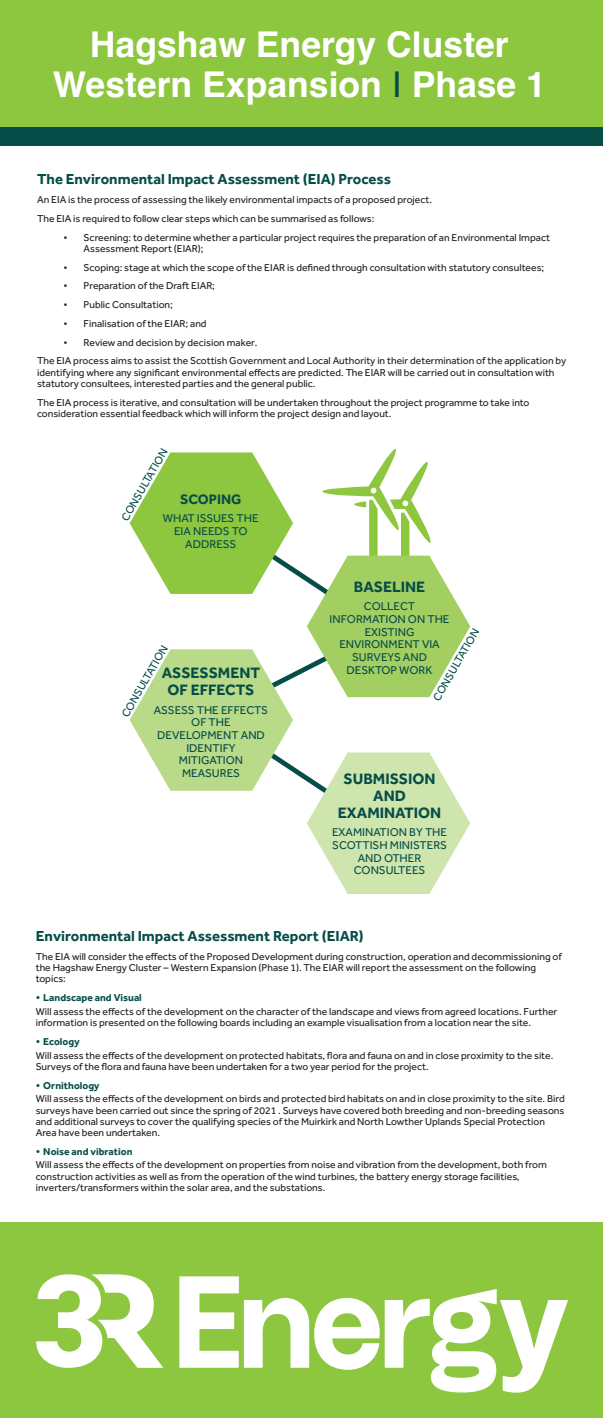
<style>
.page{position:relative;width:603px;height:1418px;background:#fff}
.page>*{position:absolute;margin:0;border:0;box-sizing:border-box;transform-origin:0 0}
.t1{font:700 35.52px/39.6px "Helvetica";color:#fff;text-align:center}
.t2{font:700 15.55px/16.9px "Effra";color:#064d48;text-align:center}
.t3{font:700 15px "Effra";color:#064d48}
.t4{font:700 14.12px "Effra";color:#064d48}
.t5{font:11.68px/12.7px "Effra";color:#064d48;text-align:center}
.t6{font:11.3px "Effra";color:#064d48}
.t7{font:10.32px/11.2px "Effra";color:#231f20}
.t8{font:700 10.32px "Effra";color:#064d48}
.s1{font-weight:400;color:#064d48}
</style>
<div class="page">
<div style="left:0;top:1222px;width:602px;height:195px;background:#8dc63f"></div>
<svg style="left:36px;top:1274px;width:127px;height:93px"></svg>
<svg style="left:179px;top:1276px;width:389px;height:116px"></svg>
<div style="left:0;top:0;width:602px;height:139px;background:#8dc63f"></div>
<div style="left:0;top:127px;width:602px;height:18px;background:#064d48"></div>
<svg style="left:129px;top:449px;width:341px;height:444px"></svg>
<h1 class="t1" style="left:53px;top:29px;width:494px">Hagshaw Energy Cluster<br>Western Expansion <span class="s1">I</span> Phase 1</h1>
<h3 class="t3" style="left:37px;top:170px;width:355px">The Environmental Impact Assessment (EIA) Process</h3>
<p class="t7" style="left:37px;top:190px;width:396px;line-height:18.8px">An EIA is the process of assessing the likely environmental impacts of a proposed project.<br>The EIA is required to follow clear steps which can be summarised as follows:</p>
<p class="t7" style="left:84px;top:231px;width:467px;text-indent:-20px">• Screening: to determine whether a particular project requires the preparation of an Environmental Impact<br>Assessment Report (EIAR);</p>
<p class="t7" style="left:63px;top:261px;width:482px">• Scoping: stage at which the scope of the EIAR is defined through consultation with statutory consultees;</p>
<p class="t7" style="left:63px;top:280px;width:153px">• Preparation of the Draft EIAR;</p>
<p class="t7" style="left:63px;top:299px;width:111px">• Public Consultation;</p>
<p class="t7" style="left:63px;top:318px;width:145px">• Finalisation of the EIAR; and</p>
<p class="t7" style="left:37px;top:333px;width:530px;line-height:18.8px;text-indent:26px">• Review and decision by decision maker.<br>The EIA process aims to assist the Scottish Government and Local Authority in their determination of the application by</p>
<p class="t7" style="left:37px;top:366px;width:519px">identifying where any significant environmental effects are predicted. The EIAR will be carried out in consultation with statutory consultees, interested parties and the general public.</p>
<p class="t7" style="left:37px;top:396px;width:494px">The EIA process is iterative, and consultation will be undertaken throughout the project programme to take into consideration essential feedback which will inform the project design and layout.</p>
<p class="t6" style="left:118px;top:516px;width:83px;rotate:-60deg">CONSULTATION</p>
<h3 class="t4" style="left:180px;top:491px;width:63px">SCOPING</h3>
<p class="t5" style="left:163px;top:512px;width:97px">WHAT ISSUES THE<br>EIA NEEDS TO<br>ADDRESS</p>
<h2 class="t2" style="left:353px;top:578px;width:73px">BASELINE</h2>
<p class="t5" style="left:329px;top:600px;width:121px">COLLECT<br>INFORMATION ON THE<br>EXISTING<br>ENVIRONMENT VIA<br>SURVEYS AND</p>
<p class="t6" style="left:430px;top:696px;width:83px;rotate:-60deg">CONSULTATION</p>
<p class="t6" style="left:119px;top:712px;width:83px;rotate:-60deg">CONSULTATION</p>
<h2 class="t2" style="left:162px;top:664px;width:100px">ASSESSMENT</h2>
<p class="t5" style="left:346px;top:663px;width:87px">DESKTOP WORK</p>
<h2 class="t2" style="left:167px;top:681px;width:88px">OF EFFECTS</h2>
<p class="t5" style="left:154px;top:703px;width:115px">ASSESS THE EFFECTS<br>OF THE<br>DEVELOPMENT AND<br>IDENTIFY<br>MITIGATION<br>MEASURES</p>
<h2 class="t2" style="left:338px;top:770px;width:105px">SUBMISSION<br>AND<br>EXAMINATION</h2>
<p class="t5" style="left:332px;top:826px;width:117px">EXAMINATION BY THE<br>SCOTTISH MINISTERS<br>AND OTHER<br>CONSULTEES</p>
<h3 class="t3" style="left:36px;top:927px;width:329px">Environmental Impact Assessment Report (EIAR)</h3>
<p class="t7" style="left:36px;top:950px;width:527px">The EIA will consider the effects of the Proposed Development during construction, operation and decommissioning of the Hagshaw Energy Cluster – Western Expansion (Phase 1). The EIAR will report the assessment on the following topics:</p>
<p class="t8" style="left:36px;top:991px;width:107px">• Landscape and Visual</p>
<p class="t7" style="left:36px;top:1005px;width:523px">Will assess the effects of the development on the character of the landscape and views from agreed locations. Further information is presented on the following boards including an example visualisation from a location near the site.</p>
<p class="t8" style="left:36px;top:1035px;width:45px">• Ecology</p>
<p class="t7" style="left:36px;top:1049px;width:519px">Will assess the effects of the development on protected habitats, flora and fauna on and in close proximity to the site.<br>Surveys of the flora and fauna have been undertaken for a two year period for the project.</p>
<p class="t8" style="left:36px;top:1078px;width:65px">• Ornithology</p>
<p class="t7" style="left:36px;top:1093px;width:530px">Will assess the effects of the development on birds and protected bird habitats on and in close proximity to the site. Bird surveys have been carried out since the spring of 2021 . Surveys have covered both breeding and non-breeding seasons and additional surveys to cover the qualifying species of the Muirkirk and North Lowther Uplands Special Protection Area have been undertaken.</p>
<p class="t8" style="left:36px;top:1144px;width:98px">• Noise and vibration</p>
<p class="t7" style="left:36px;top:1159px;width:512px">Will assess the effects of the development on properties from noise and vibration from the development, both from construction activities as well as from the operation of the wind turbines, the battery energy storage facilities, inverters/transformers within the solar area, and the substations.</p>
</div>
